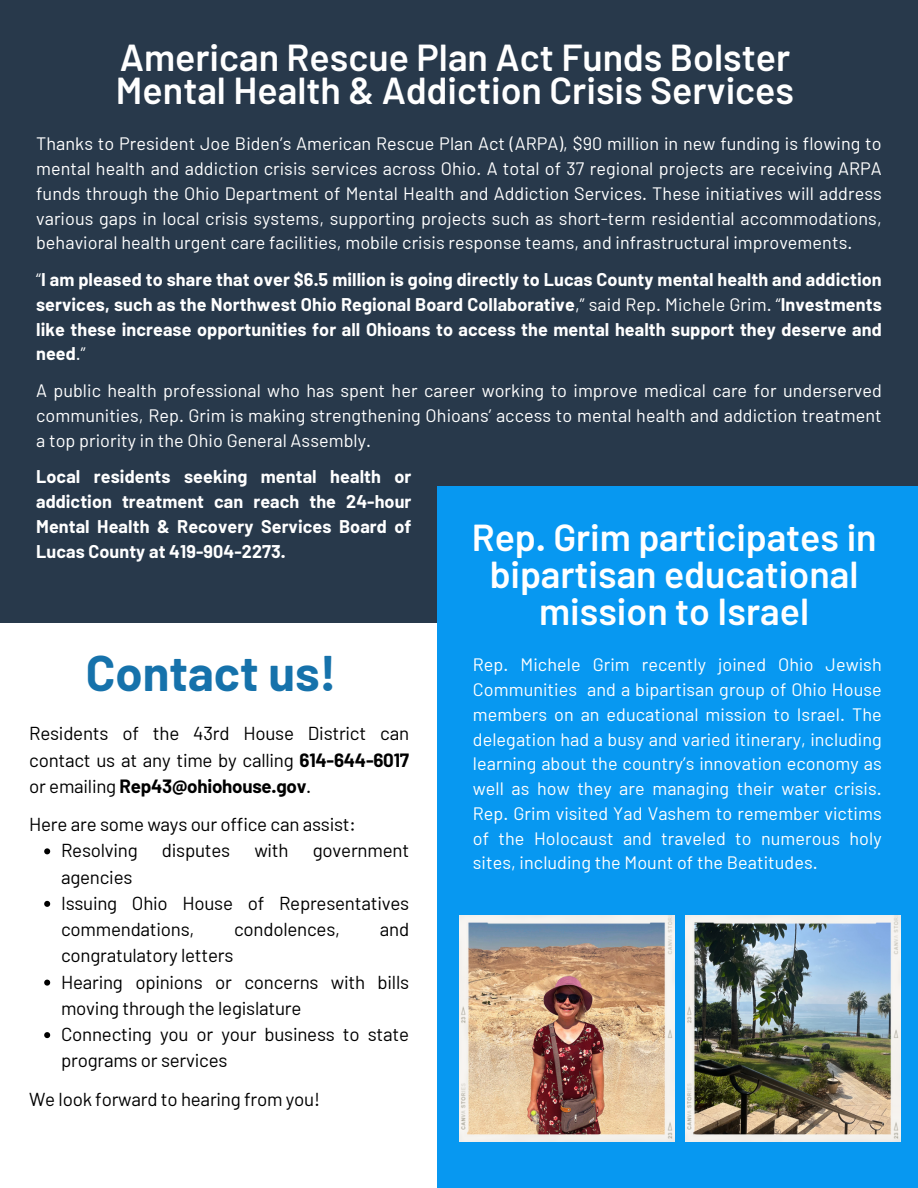
<style>
.page{position:relative;width:918px;height:1188px;background:#fff}
.page>*{position:absolute;margin:0;border:0;box-sizing:border-box;transform-origin:0 0}
.t1{font:700 48.9px "Barlow";color:#1672ab}
.t2{font:600 37.5px/37.2px "Barlow";color:#fff;text-align:center}
.t3{font:18.75px/26.2px "Barlow";letter-spacing:-.015em;color:#000}
.t4{font:18px/24.8px "Barlow";letter-spacing:.005em;color:#fff;text-align:justify}
.t5{font:700 18px/24.8px "Barlow";letter-spacing:.005em;color:#fff;text-align:justify}
.s1{font-weight:400}
.s2{font-weight:700}
</style>
<div class="page">
<div style="left:0;top:0;width:918px;height:622px;background:#28394b"></div>
<div style="left:437px;top:486px;width:481px;height:702px;background:#0798f1"></div>
<img style="left:459px;top:915px;width:215px;height:227px">
<img style="left:685px;top:915px;width:215px;height:227px">
<svg style="left:44px;top:848px;width:6px;height:6px"></svg>
<svg style="left:44px;top:901px;width:6px;height:6px"></svg>
<svg style="left:44px;top:980px;width:6px;height:6px"></svg>
<svg style="left:44px;top:1032px;width:6px;height:6px"></svg>
<p class="t2" style="left:116px;top:40px;width:680px;line-height:32.8px;text-align:left">American Rescue Plan Act Funds Bolster<br>Mental Health &amp; Addiction Crisis Services</p>
<p class="t4" style="left:36px;top:131px;width:847px">Thanks to President Joe Biden’s American Rescue Plan Act (ARPA), $90 million in new funding is flowing to mental health and addiction crisis services across Ohio. A total of 37 regional projects are receiving ARPA funds through the Ohio Department of Mental Health and Addiction Services. These initiatives will address various gaps in local crisis systems, supporting projects such as short-term residential accommodations, behavioral health urgent care facilities, mobile crisis response teams, and infrastructural improvements.</p>
<p class="t5" style="left:36px;top:266px;width:847px"><span class="s1">“</span>I am pleased to share that over $6.5 million is going directly to Lucas County mental health and addiction services, such as the Northwest Ohio Regional Board Collaborative<span class="s1">,” said Rep. Michele Grim. “</span>Investments like these increase opportunities for all Ohioans to access the mental health support they deserve and need<span class="s1">.”</span></p>
<p class="t4" style="left:36px;top:377px;width:847px">A public health professional who has spent her career working to improve medical care for underserved communities, Rep. Grim is making strengthening Ohioans’ access to mental health and addiction treatment a top priority in the Ohio General Assembly.</p>
<p class="t5" style="left:36px;top:464px;width:377px">Local residents seeking mental health or addiction treatment can reach the 24-hour Mental Health &amp; Recovery Services Board of Lucas County at 419-904-2273.</p>
<p class="t1" style="left:86px;top:642px;width:252px">Contact us!</p>
<p class="t3" style="left:29px;top:720px;width:381px;text-align:justify">Residents of the 43rd House District can contact us at any time by calling <span class="s2">614-644-6017 </span>or emailing <span class="s2">Rep43@ohiohouse.gov</span>.</p>
<p class="t3" style="left:29px;top:810px;width:328px">Here are some ways our office can assist:</p>
<p class="t3" style="left:61px;top:837px;width:78px">Resolving</p>
<p class="t3" style="left:162px;top:837px;width:70px">disputes</p>
<p class="t3" style="left:254px;top:837px;width:36px">with</p>
<p class="t3" style="left:313px;top:837px;width:98px">government</p>
<p class="t3" style="left:61px;top:863px;width:73px">agencies</p>
<p class="t3" style="left:61px;top:889px;width:350px">Issuing Ohio House of Representatives commendations,</p>
<p class="t3" style="left:234px;top:915px;width:108px">condolences,</p>
<p class="t3" style="left:380px;top:915px;width:31px">and</p>
<p class="t3" style="left:61px;top:942px;width:174px">congratulatory letters</p>
<p class="t3" style="left:61px;top:968px;width:350px">Hearing opinions or concerns with bills moving through the legislature</p>
<p class="t3" style="left:61px;top:1020px;width:350px">Connecting you or your business to state programs or services</p>
<p class="t3" style="left:29px;top:1085px;width:292px">We look forward to hearing from you!</p>
<p class="t2" style="left:472px;top:518px;width:406px">Rep. Grim participates in bipartisan educational mission to Israel</p>
<p class="t4" style="left:473px;top:652px;width:410px">Rep. Michele Grim recently joined Ohio Jewish Communities and a bipartisan group of Ohio House members on an educational mission to Israel. The delegation had a busy and varied itinerary, including learning about the country’s innovation economy as well as how they are managing their water crisis.<br>Rep. Grim visited Yad Vashem to remember victims of the Holocaust and traveled to numerous holy sites, including the Mount of the Beatitudes.</p>
</div>
